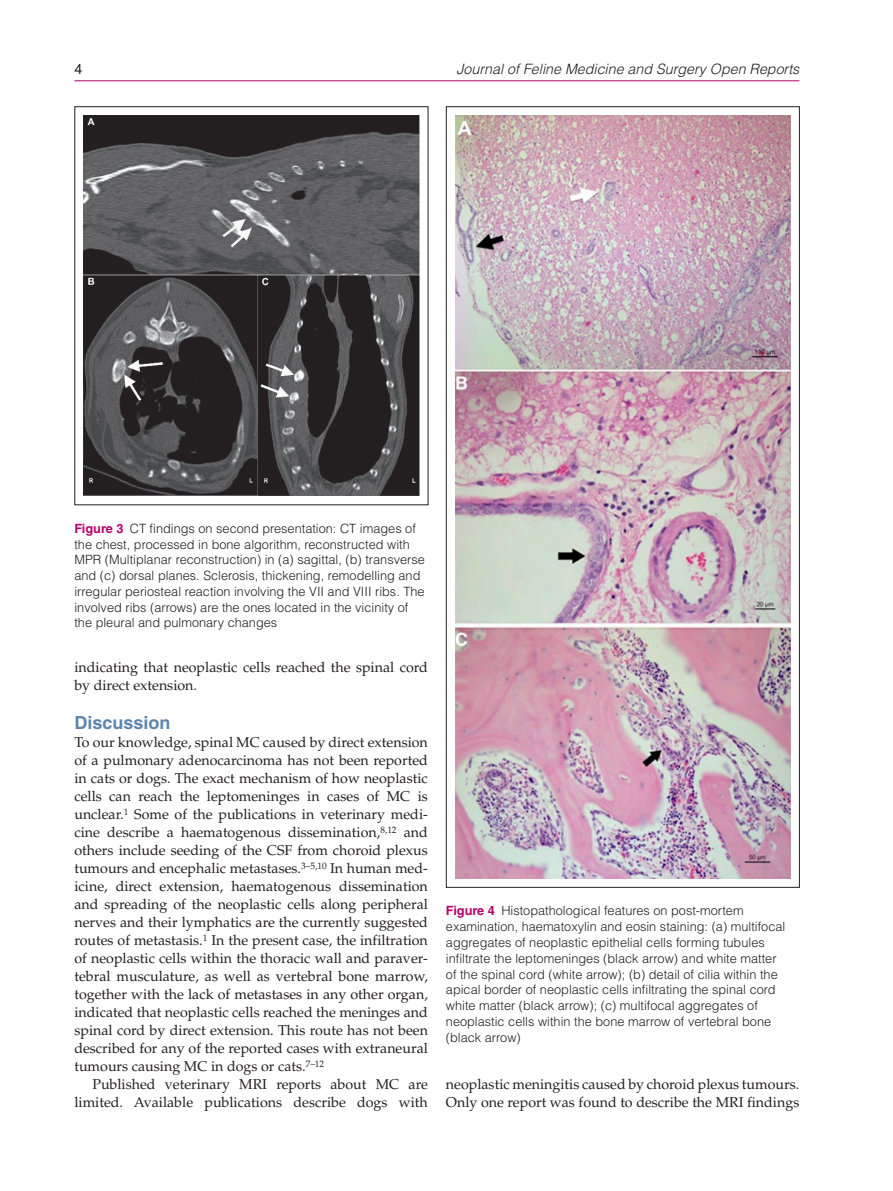
<style>
.page{position:relative;width:893px;height:1191px;background:#fff}
.page>*{position:absolute;margin:0;border:0;box-sizing:border-box;transform-origin:0 0}
.t1{font:700 18px "Helvetica LT Std";color:#5e85ae}
.t2{font:14.25px/18px "Palatino LT Std";color:#231f20}
.t3{font:italic 300 14.25px "Helvetica LT Std";color:#231f20}
.t4{font:14.25px "Helvetica LT Std";color:#231f20}
.t5{font:300 12.75px/15.8px "Helvetica LT Std";color:#231f20}
.s1{font-weight:700;color:#b6036c}
</style>
<div class="page">
<hr style="left:74px;top:80px;width:725px;height:1px;background:#b6036c">
<img style="left:84px;top:116px;width:335px;height:380px">
<img style="left:455px;top:116px;width:335px;height:762px">
<p class="t4" style="left:74px;top:61px;width:9px">4</p>
<p class="t3" style="left:456px;top:60px;width:344px">Journal of Feline Medicine and Surgery Open Reports</p>
<p class="t5" style="left:74px;top:520px;width:352px"><span class="s1">Figure 3</span> CT findings on second presentation: CT images of the chest, processed in bone algorithm, reconstructed with MPR (Multiplanar reconstruction) in (a) sagittal, (b) transverse and (c) dorsal planes. Sclerosis, thickening, remodelling and irregular periosteal reaction involving the VII and VIII ribs. The involved ribs (arrows) are the ones located in the vicinity of the pleural and pulmonary changes</p>
<p class="t2" style="left:74px;top:658px;width:355px">indicating that neoplastic cells reached the spinal cord by direct extension.</p>
<p class="t1" style="left:74px;top:711px;width:98px">Discussion</p>
<p class="t2" style="left:74px;top:733px;width:355px;text-align:justify">To our knowledge, spinal MC caused by direct extension of a pulmonary adenocarcinoma has not been reported in cats or dogs. The exact mechanism of how neoplastic cells can reach the leptomeninges in cases of MC is unclear.<sup>1</sup> Some of the publications in veterinary medi&shy;cine describe a haematogenous dissemination,<sup>8,12</sup> and others include seeding of the CSF from choroid plexus tumours and encephalic metastases.<sup>3–5,10</sup> In human med&shy;icine, direct extension, haematogenous dissemination and spreading of the neoplastic cells along peripheral nerves and their lymphatics are the currently suggested routes of metastasis.<sup>1</sup> In the present case, the infiltration of neoplastic cells within the thoracic wall and paraver&shy;tebral musculature, as well as vertebral bone marrow, together with the lack of metastases in any other organ, indicated that neoplastic cells reached the meninges and spinal cord by direct extension. This route has not been described for any of the reported cases with extraneural tumours causing MC in dogs or cats.<sup>7–12</sup></p>
<p class="t2" style="left:74px;top:1075px;width:355px;text-align:right">Published veterinary MRI reports about MC are limited. Available publications describe dogs with</p>
<p class="t2" style="left:446px;top:1075px;width:355px">neoplastic meningitis caused by choroid plexus tumours.<br>Only one report was found to describe the MRI findings</p>
<p class="t5" style="left:446px;top:903px;width:341px"><span class="s1">Figure 4</span> Histopathological features on post-mortem examination, haematoxylin and eosin staining: (a) multifocal aggregates of neoplastic epithelial cells forming tubules infiltrate the leptomeninges (black arrow) and white matter of the spinal cord (white arrow); (b) detail of cilia within the apical border of neoplastic cells infiltrating the spinal cord white matter (black arrow); (c) multifocal aggregates of neoplastic cells within the bone marrow of vertebral bone (black arrow)</p>
</div>
